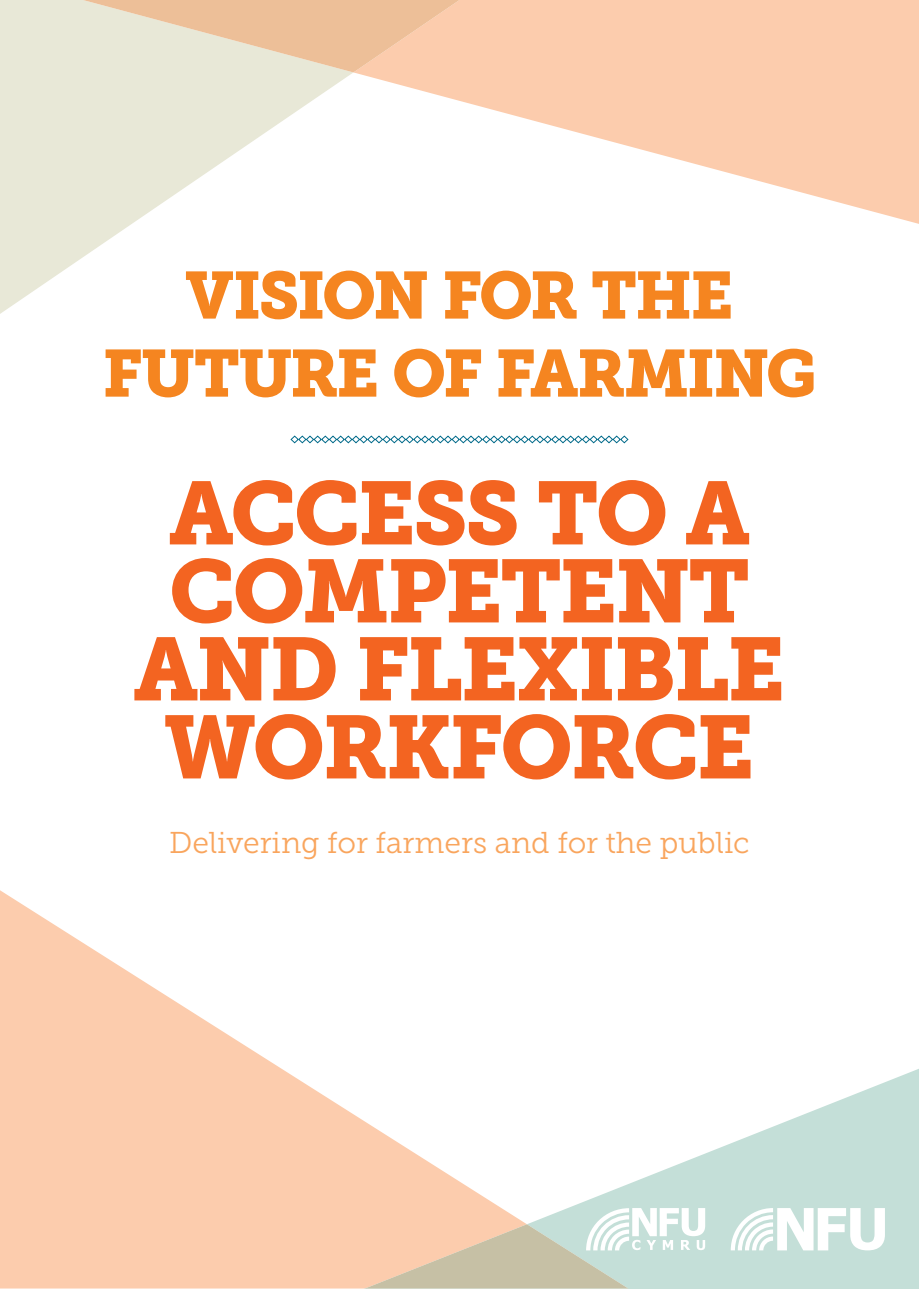
<style>
.page{position:relative;width:919px;height:1289px;background:#fff}
.page>*{position:absolute;margin:0;border:0;box-sizing:border-box;transform-origin:0 0}
.t1{font:88.5px/78px "Museo Slab 900";letter-spacing:-.03em;color:#f36421;text-align:center}
.t2{font:66px/78px "Museo Slab 900";letter-spacing:-.04em;color:#f58520;text-align:center}
.t3{font:30px "Museo Slab 300";color:#f9a55d}
</style>
<div class="page">
<svg style="left:0;top:0;width:353px;height:314px;fill:#e8e8d7"></svg>
<svg style="left:353px;top:0;width:565px;height:224px;fill:#fcccad"></svg>
<svg style="left:83px;top:0;width:376px;height:72px;background:#edcfb1"></svg>
<svg style="left:0;top:890px;width:364px;height:398px;fill:#fcccad"></svg>
<svg style="left:364px;top:1069px;width:554px;height:219px"></svg>
<svg style="left:290px;top:435px;width:338px;height:8px"></svg>
<svg style="left:730px;top:1207px;width:154px;height:43px"></svg>
<svg style="left:365px;top:1207px;width:340px;height:81px;background:#dad3c0"></svg>
<p class="t2" style="left:102px;top:257px;width:715px">VISION FOR THE<br>FUTURE OF FARMING</p>
<p class="t1" style="left:133px;top:475px;width:653px">ACCESS TO A<br>COMPETENT<br>AND FLEXIBLE<br>WORKFORCE</p>
<p class="t3" style="left:169px;top:826px;width:582px">Delivering for farmers and for the public</p>
</div>
